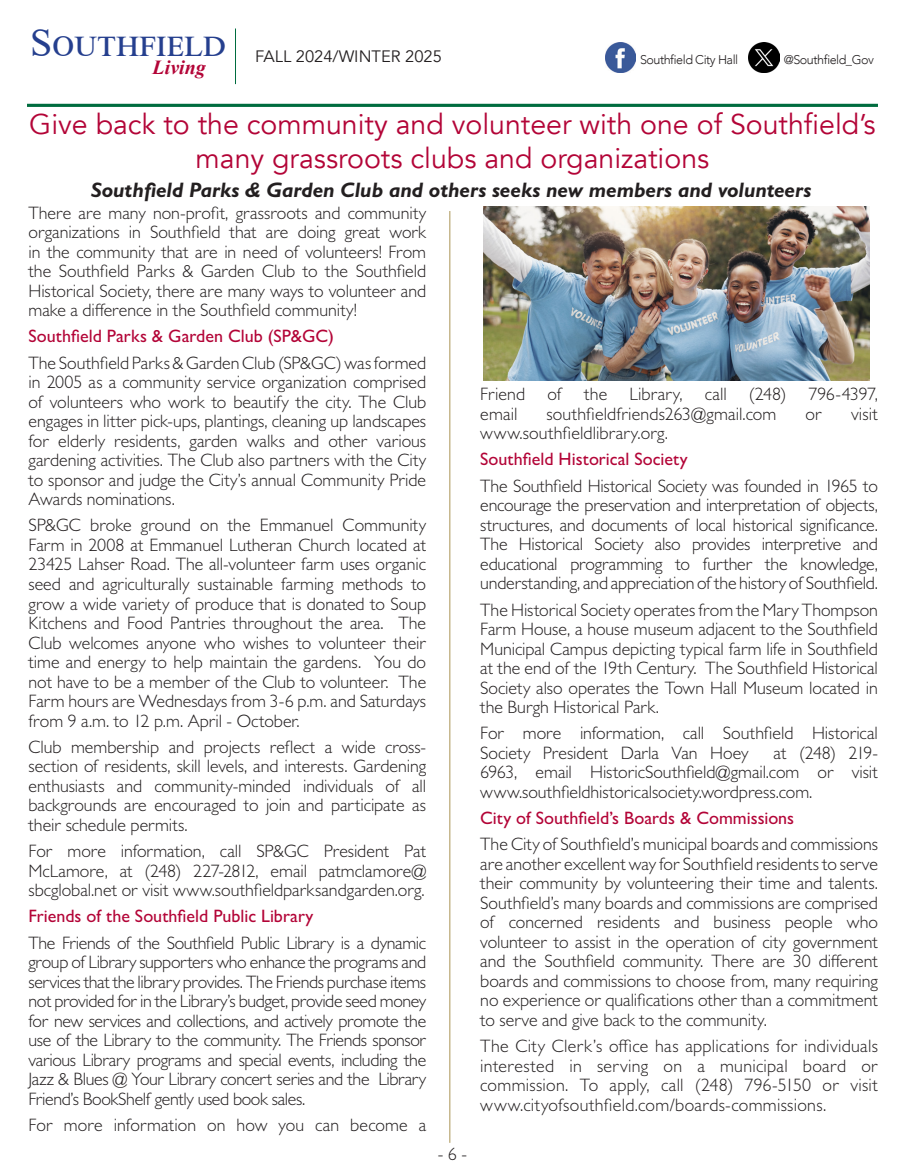
<style>
.page{position:relative;width:905px;height:1175px;background:#fff}
.page>*{position:absolute;margin:0;border:0;box-sizing:border-box;transform-origin:0 0}
.t1{font:39.75px "Times New Roman";color:#253f8e}
.t2{font:28.5px/34.2px "Avenir";color:#b30437;text-align:center}
.t3{font:italic 700 21px "Gill Sans";color:#231f20}
.t4{font:italic 700 19.95px "Times New Roman";color:#b30437}
.t5{font:300 18px/19.5px "Gill Sans";letter-spacing:-.005em;color:#231f20;text-align:justify}
.t6{font:500 18px "Gill Sans";color:#b30437}
.t7{font:16.5px "Avenir";color:#231f20}
.t8{font:300 12.6px "Avenir";letter-spacing:-.04em;color:#231f20}
</style>
<div class="page">
<img style="left:605px;top:42px;width:31px;height:31px">
<img style="left:748px;top:42px;width:31px;height:31px">
<hr style="left:27px;top:104px;width:851px;height:3px;background:#006c3f">
<hr style="left:235px;top:28px;width:1px;height:56px;background:#006c3f">
<hr style="left:449px;top:211px;width:1px;height:931px;background:#aa9455">
<img style="left:483px;top:206px;width:386px;height:174px">
<h1 class="t1" style="left:30px;top:15px;width:198px">Southfield</h1>
<p class="t4" style="left:153px;top:53px;width:55px">Living</p>
<p class="t7" style="left:255px;top:46px;width:188px">FALL 2024/WINTER 2025</p>
<p class="t8" style="left:640px;top:52px;width:100px">Southfield City Hall</p>
<p class="t8" style="left:783px;top:52px;width:92px">@Southfield_Gov</p>
<p class="t2" style="left:29px;top:107px;width:848px">Give back to the community and volunteer with one of Southfield’s many grassroots clubs and organizations</p>
<p class="t3" style="left:91px;top:177px;width:722px">Southfield Parks &amp; Garden Club and others seeks new members and volunteers</p>
<p class="t5" style="left:28px;top:202px;width:399px">There are many non-profit, grassroots and community organizations in Southfield that are doing great work in the community that are in need of volunteers! From the Southfield Parks &amp; Garden Club to the Southfield Historical Society, there are many ways to volunteer and make a difference in the Southfield community!</p>
<p class="t6" style="left:28px;top:325px;width:307px">Southfield Parks &amp; Garden Club (SP&amp;GC)</p>
<p class="t5" style="left:28px;top:352px;width:399px">The Southfield Parks &amp; Garden Club (SP&amp;GC) was formed in 2005 as a community service organization comprised of volunteers who work to beautify the city. The Club engages in litter pick-ups, plantings, cleaning up landscapes for elderly residents, garden walks and other various gardening activities. The Club also partners with the City to sponsor and judge the City’s annual Community Pride Awards nominations.</p>
<p class="t5" style="left:28px;top:515px;width:399px">SP&amp;GC broke ground on the Emmanuel Community Farm in 2008 at Emmanuel Lutheran Church located at 23425 Lahser Road. The all-volunteer farm uses organic seed and agriculturally sustainable farming methods to grow a wide variety of produce that is donated to Soup Kitchens and Food Pantries throughout the area. The Club welcomes anyone who wishes to volunteer their time and energy to help maintain the gardens. You do not have to be a member of the Club to volunteer. The Farm hours are Wednesdays from 3-6 p.m. and Saturdays from 9 a.m. to 12 p.m. April - October.</p>
<p class="t5" style="left:28px;top:736px;width:399px">Club membership and projects reflect a wide cross&shy;section of residents, skill levels, and interests. Gardening enthusiasts and community-minded individuals of all backgrounds are encouraged to join and participate as their schedule permits.</p>
<p class="t5" style="left:28px;top:841px;width:399px">For more information, call SP&amp;GC President Pat McLamore, at (248) 227-2812, email patmclamore@ sbcglobal.net or visit www.southfieldparksandgarden.org.</p>
<p class="t6" style="left:28px;top:905px;width:286px">Friends of the Southfield Public Library</p>
<p class="t5" style="left:28px;top:932px;width:399px">The Friends of the Southfield Public Library is a dynamic group of Library supporters who enhance the programs and services that the library provides. The Friends purchase items not provided for in the Library’s budget, provide seed money for new services and collections, and actively promote the use of the Library to the community. The Friends sponsor various Library programs and special events, including the Jazz &amp; Blues @ Your Library concert series and the Library Friend’s BookShelf gently used book sales.</p>
<p class="t5" style="left:28px;top:1114px;width:399px">For more information on how you can become a</p>
<p class="t5" style="left:438px;top:1143px;width:31px">- 6 -</p>
<p class="t5" style="left:480px;top:384px;width:399px">Friend of the Library, call (248) 796-4397, email</p>
<p class="t5" style="left:546px;top:403px;width:231px">southfieldfriends263@gmail.com</p>
<p class="t5" style="left:805px;top:403px;width:18px">or</p>
<p class="t5" style="left:851px;top:403px;width:29px">visit</p>
<p class="t5" style="left:480px;top:423px;width:189px">www.southfieldlibrary.org.</p>
<p class="t6" style="left:480px;top:448px;width:209px">Southfield Historical Society</p>
<p class="t5" style="left:480px;top:475px;width:399px">The Southfield Historical Society was founded in 1965 to encourage the preservation and interpretation of objects, structures, and documents of local historical significance.<br>The Historical Society also provides interpretive and educational programming to further the knowledge, understanding, and appreciation of the history of Southfield.</p>
<p class="t5" style="left:480px;top:599px;width:399px">The Historical Society operates from the Mary Thompson Farm House, a house museum adjacent to the Southfield Municipal Campus depicting typical farm life in Southfield at the end of the 19th Century. The Southfield Historical Society also operates the Town Hall Museum located in the Burgh Historical Park.</p>
<p class="t5" style="left:480px;top:723px;width:399px">For more information, call Southfield Historical<br>Society President Darla Van Hoey</p>
<p class="t5" style="left:480px;top:742px;width:399px;text-indent:293px">at (248) 219- 6963, email HistoricSouthfield@gmail.com or visit www.southfieldhistoricalsociety.wordpress.com.</p>
<p class="t6" style="left:480px;top:807px;width:315px">City of Southfield’s Boards &amp; Commissions</p>
<p class="t5" style="left:480px;top:834px;width:399px">The City of Southfield’s municipal boards and commissions are another excellent way for Southfield residents to serve their community by volunteering their time and talents.<br>Southfield’s many boards and commissions are comprised of concerned residents and business people who volunteer to assist in the operation of city government and the Southfield community. There are 30 different boards and commissions to choose from, many requiring no experience or qualifications other than a commitment to serve and give back to the community.</p>
<p class="t5" style="left:480px;top:1036px;width:399px">The City Clerk’s office has applications for individuals interested in serving on a municipal board or commission. To apply, call (248) 796-5150 or visit www.cityofsouthfield.com/boards-commissions.</p>
</div>
